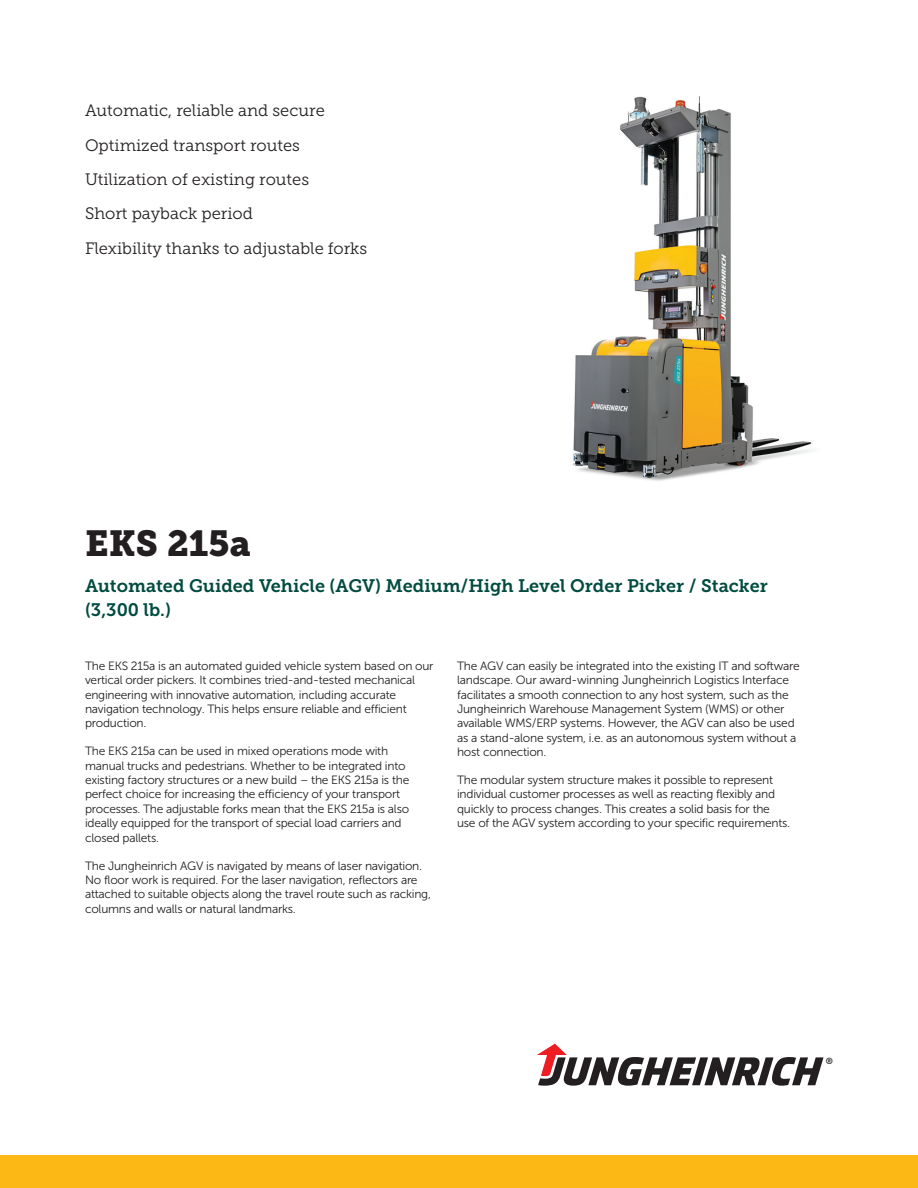
<style>
.page{position:relative;width:918px;height:1188px;background:#fff}
.page>*{position:absolute;margin:0;border:0;box-sizing:border-box;transform-origin:0 0}
.t1{font:36px "Museo Slab 900";color:#231f20}
.t2{font:18px/24px "Museo Slab 700";color:#004b40}
.t3{font:16.5px/34.3px "Museo Slab 300";color:#231f20}
.t4{font:12px/14.4px "Museo Sans 300";letter-spacing:-.02em;color:#231f20}
.t5{font:8.85px "Museo Sans 700";color:#231f20}
</style>
<div class="page">
<div style="left:0;top:1155px;width:918px;height:33px;background:#fcb814"></div>
<svg style="left:537px;top:1044px;width:287px;height:42px"></svg>
<img style="left:572px;top:96px;width:241px;height:385px">
<h3 class="t3" style="left:85px;top:94px;width:284px">Automatic, reliable and secure<br>Optimized transport routes<br>Utilization of existing routes<br>Short payback period<br>Flexibility thanks to adjustable forks</h3>
<h1 class="t1" style="left:85px;top:522px;width:167px">EKS 215a</h1>
<h2 class="t2" style="left:85px;top:574px;width:684px">Automated Guided Vehicle (AGV) Medium/High Level Order Picker / Stacker (3,300 lb.)</h2>
<p class="t4" style="left:85px;top:658px;width:350px">The EKS 215a is an automated guided vehicle system based on our vertical order pickers. It combines tried-and-tested mechanical engineering with innovative automation, including accurate navigation technology. This helps ensure reliable and efficient production.</p>
<p class="t4" style="left:85px;top:744px;width:326px">The EKS 215a can be used in mixed operations mode with manual trucks and pedestrians. Whether to be integrated into existing factory structures or a new build – the EKS 215a is the perfect choice for increasing the efficiency of your transport processes. The adjustable forks mean that the EKS 215a is also ideally equipped for the transport of special load carriers and closed pallets.</p>
<p class="t4" style="left:85px;top:858px;width:347px">The Jungheinrich AGV is navigated by means of laser navigation.<br>No floor work is required. For the laser navigation, reflectors are attached to suitable objects along the travel route such as racking, columns and walls or natural landmarks.</p>
<p class="t4" style="left:457px;top:658px;width:344px">The AGV can easily be integrated into the existing IT and software landscape. Our award-winning Jungheinrich Logistics Interface facilitates a smooth connection to any host system, such as the Jungheinrich Warehouse Management System (WMS) or other available WMS/ERP systems. However, the AGV can also be used as a stand-alone system, i.e. as an autonomous system without a host connection.</p>
<p class="t4" style="left:457px;top:773px;width:335px">The modular system structure makes it possible to represent individual customer processes as well as reacting flexibly and quickly to process changes. This creates a solid basis for the use of the AGV system according to your specific requirements.</p>
<p class="t5" style="left:826px;top:1056px;width:9px">®</p>
</div>
